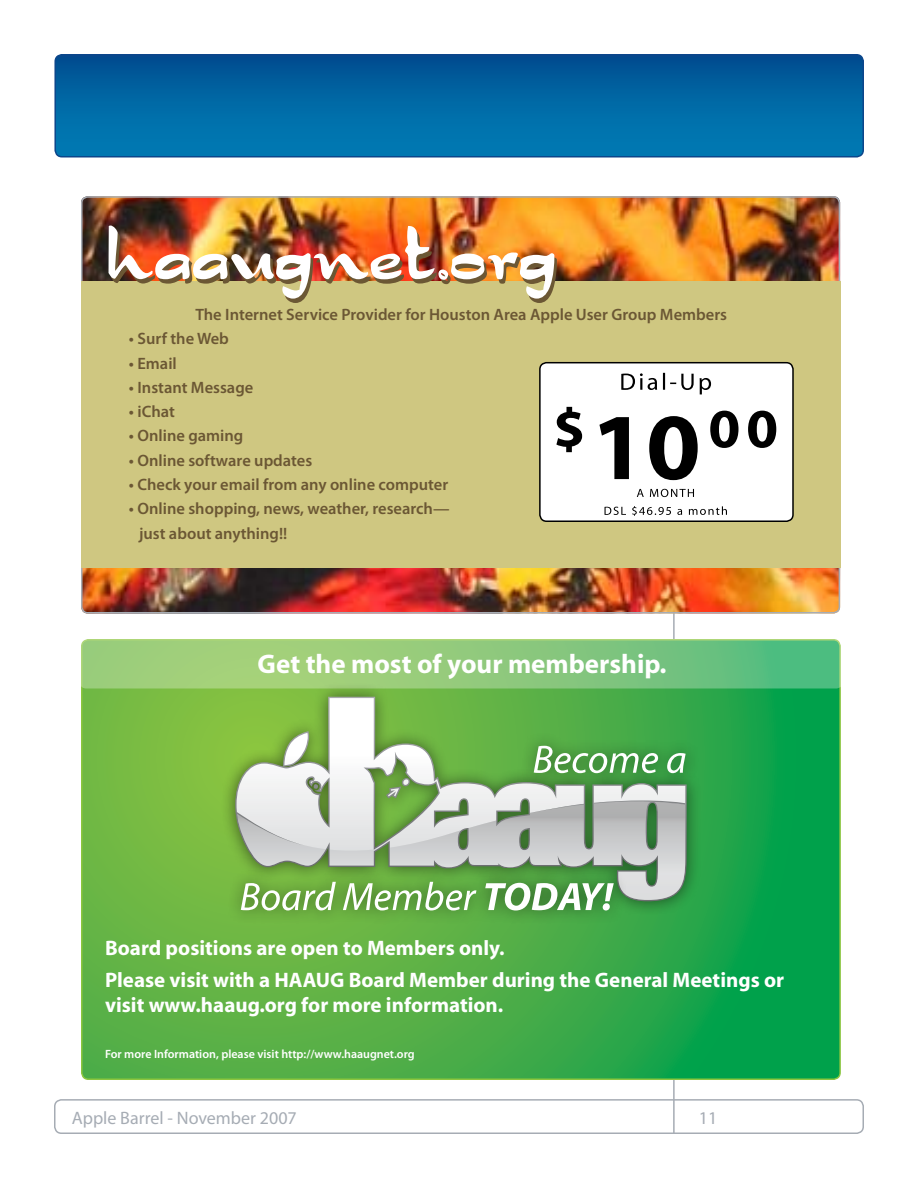
<style>
.page{position:relative;width:918px;height:1188px;background:#fff}
.page>*{position:absolute;margin:0;border:0;box-sizing:border-box;transform-origin:0 0}
.t1{font:700 27px "Myriad";color:#fff}
.t2{font:700 21px/32px "Myriad";color:#fff}
.t3{font:18px "Myriad Pro";color:#a6acb4}
.t4{font:600 16.5px/24.3px "Myriad Pro";color:#6b5734}
.t5{font:600 12px "Myriad Pro";color:#fff}
</style>
<div class="page">
<svg style="left:57px;top:55px;width:806px;height:101px;background:#0067a4"></svg>
<div style="left:54px;top:54px;width:810px;height:104px;border:2px solid #0c468b;border-radius:7px"></div>
<hr style="left:673px;top:198px;width:2px;height:935px;background:#a6acb4">
<div style="left:54px;top:1099px;width:810px;height:35px;border:2px solid #a6acb4;border-radius:7px"></div>
<svg style="left:82px;top:688px;width:758px;height:391px;background:#42ad47"></svg>
<svg style="left:80px;top:639px;width:763px;height:49px;background:#89c97d"></svg>
<div style="left:219px;top:681px;width:489px;height:242px;background:#000;opacity:.5"></div>
<svg style="left:237px;top:698px;width:448px;height:33px;background:#73bb57"></svg>
<div style="left:518px;top:730px;width:190px;height:65px;background:#000;opacity:.5"></div>
<div style="left:225px;top:866px;width:410px;height:67px;background:#000;opacity:.5"></div>
<svg style="left:236px;top:731px;width:450px;height:180px"></svg>
<img style="left:81px;top:196px;width:759px;height:415px">
<div style="left:82px;top:281px;width:759px;height:286px;background:#cfc781"></div>
<img style="left:109px;top:226px;width:448px;height:77px">
<div style="left:540px;top:363px;width:253px;height:158px;background:#fff;border-radius:7px"></div>
<div style="left:539px;top:362px;width:255px;height:160px;border:2px solid #000;border-radius:7px"></div>
<svg style="left:621px;top:373px;width:90px;height:21px"></svg>
<svg style="left:556px;top:407px;width:220px;height:73px"></svg>
<svg style="left:637px;top:489px;width:57px;height:8px"></svg>
<svg style="left:605px;top:506px;width:122px;height:10px"></svg>
<p class="t4" style="left:195px;top:302px;width:533px">The Internet Service Provider for Houston Area Apple User Group Members</p>
<p class="t4" style="left:129px;top:326px;width:101px">• Surf the Web</p>
<p class="t4" style="left:129px;top:350px;width:49px">• Email</p>
<p class="t4" style="left:129px;top:375px;width:126px">• Instant Message</p>
<p class="t4" style="left:129px;top:399px;width:47px">• iChat</p>
<p class="t4" style="left:129px;top:423px;width:116px">• Online gaming</p>
<p class="t4" style="left:129px;top:448px;width:185px">• Online software updates</p>
<p class="t4" style="left:129px;top:472px;width:321px">• Check your email from any online computer</p>
<p class="t4" style="left:139px;top:496px;width:312px;text-indent:-10px">• Online shopping, news, weather, research— just about anything!!</p>
<h1 class="t1" style="left:257px;top:650px;width:411px">Get the most of your membership.</h1>
<p class="t2" style="left:105px;top:932px;width:681px">Board positions are open to Members only.<br>Please visit with a HAAUG Board Member during the General Meetings or</p>
<p class="t2" style="left:105px;top:990px;width:400px">visit www.haaug.org for more information.</p>
<p class="t5" style="left:105px;top:1046px;width:311px">For more Information, please visit http://www.haaugnet.org</p>
<p class="t3" style="left:72px;top:1107px;width:227px">Apple Barrel - November 2007</p>
<p class="t3" style="left:699px;top:1107px;width:20px">11</p>
</div>
